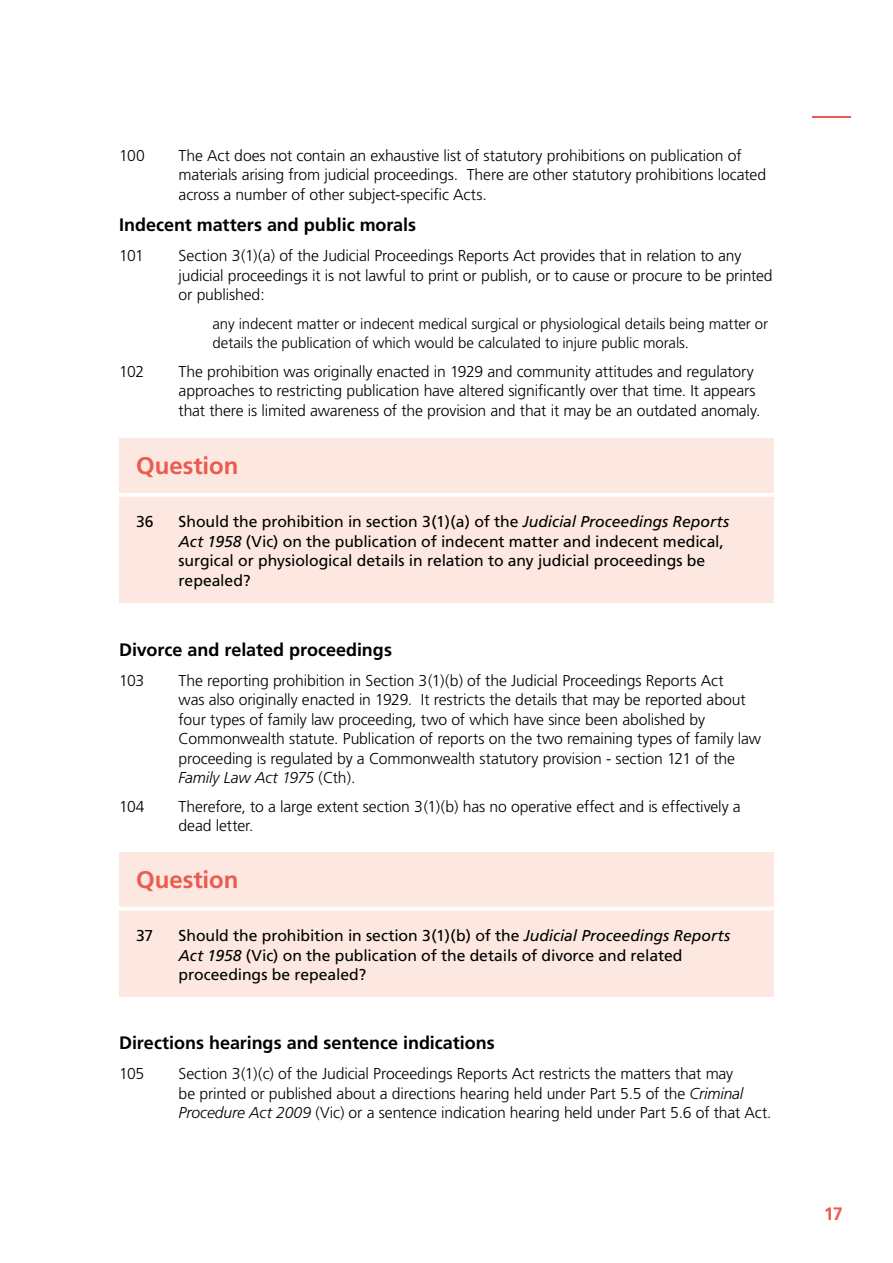
<style>
.page{position:relative;width:893px;height:1263px;background:#fff}
.page>*{position:absolute;margin:0;border:0;box-sizing:border-box;transform-origin:0 0}
.t1{font:700 24px "Frutiger";letter-spacing:-.005em;color:#ea5b50}
.t2{font:700 18px "Frutiger";color:#000}
.t3{font:700 18px "Frutiger";color:#ea5b50}
.t4{font:300 15.75px/19.5px "Frutiger";letter-spacing:-.01em;color:#000}
.t5{font:15.75px/19.5px "Frutiger";letter-spacing:-.005em;color:#000}
.t6{font:300 15px/19.5px "Frutiger";letter-spacing:-.01em;color:#000}
.s1{font-style:italic}
</style>
<div class="page">
<hr style="left:812px;top:116px;width:38px;height:2px;background:#ea5b50">
<div style="left:119px;top:439px;width:655px;height:164px;background:#fce8e0"></div>
<hr style="left:94px;top:493px;width:718px;height:4px;background:#fff">
<div style="left:119px;top:852px;width:655px;height:145px;background:#fce8e0"></div>
<hr style="left:94px;top:907px;width:718px;height:3px;background:#fff">
<p class="t4" style="left:119px;top:146px;width:27px">100</p>
<p class="t4" style="left:179px;top:146px;width:589px">The Act does not contain an exhaustive list of statutory prohibitions on publication of materials arising from judicial proceedings. There are other statutory prohibitions located across a number of other subject-specific Acts.</p>
<p class="t2" style="left:119px;top:214px;width:299px">Indecent matters and public morals</p>
<p class="t4" style="left:119px;top:246px;width:26px">101</p>
<p class="t4" style="left:179px;top:246px;width:596px">Section 3(1)(a) of the Judicial Proceedings Reports Act provides that in relation to any judicial proceedings it is not lawful to print or publish, or to cause or procure to be printed or published:</p>
<p class="t6" style="left:213px;top:314px;width:557px">any indecent matter or indecent medical surgical or physiological details being matter or details the publication of which would be calculated to injure public morals.</p>
<p class="t4" style="left:119px;top:362px;width:27px">102</p>
<p class="t4" style="left:179px;top:362px;width:583px">The prohibition was originally enacted in 1929 and community attitudes and regulatory approaches to restricting publication have altered significantly over that time. It appears that there is limited awareness of the provision and that it may be an outdated anomaly.</p>
<h1 class="t1" style="left:136px;top:451px;width:104px">Question</h1>
<p class="t5" style="left:136px;top:512px;width:19px">36</p>
<p class="t5" style="left:179px;top:512px;width:552px">Should the prohibition in section 3(1)(a) of the <span class="s1">Judicial Proceedings Reports Act 1958</span> (Vic) on the publication of indecent matter and indecent medical, surgical or physiological details in relation to any judicial proceedings be repealed?</p>
<p class="t2" style="left:119px;top:639px;width:274px">Divorce and related proceedings</p>
<p class="t4" style="left:119px;top:671px;width:27px">103</p>
<p class="t4" style="left:179px;top:671px;width:584px">The reporting prohibition in Section 3(1)(b) of the Judicial Proceedings Reports Act<br>was also originally enacted in 1929. It restricts the details that may be reported about four types of family law proceeding, two of which have since been abolished by Commonwealth statute. Publication of reports on the two remaining types of family law proceeding is regulated by a Commonwealth statutory provision - section 121 of the <span class="s1">Family Law Act 1975</span> (Cth).</p>
<p class="t4" style="left:119px;top:797px;width:27px">104</p>
<p class="t4" style="left:179px;top:797px;width:564px">Therefore, to a large extent section 3(1)(b) has no operative effect and is effectively a dead letter.</p>
<h1 class="t1" style="left:136px;top:865px;width:104px">Question</h1>
<p class="t5" style="left:136px;top:926px;width:19px">37</p>
<p class="t5" style="left:179px;top:926px;width:553px">Should the prohibition in section 3(1)(b) of the <span class="s1">Judicial Proceedings Reports<br>Act 1958</span> (Vic) on the publication of the details of divorce and related proceedings be repealed?</p>
<p class="t2" style="left:119px;top:1032px;width:377px">Directions hearings and sentence indications</p>
<p class="t4" style="left:119px;top:1064px;width:27px">105</p>
<p class="t4" style="left:179px;top:1064px;width:594px">Section 3(1)(c) of the Judicial Proceedings Reports Act restricts the matters that may<br>be printed or published about a directions hearing held under Part 5.5 of the <span class="s1">Criminal<br>Procedure Act 2009</span> (Vic) or a sentence indication hearing held under Part 5.6 of that Act.</p>
<p class="t3" style="left:824px;top:1203px;width:21px">17</p>
</div>
